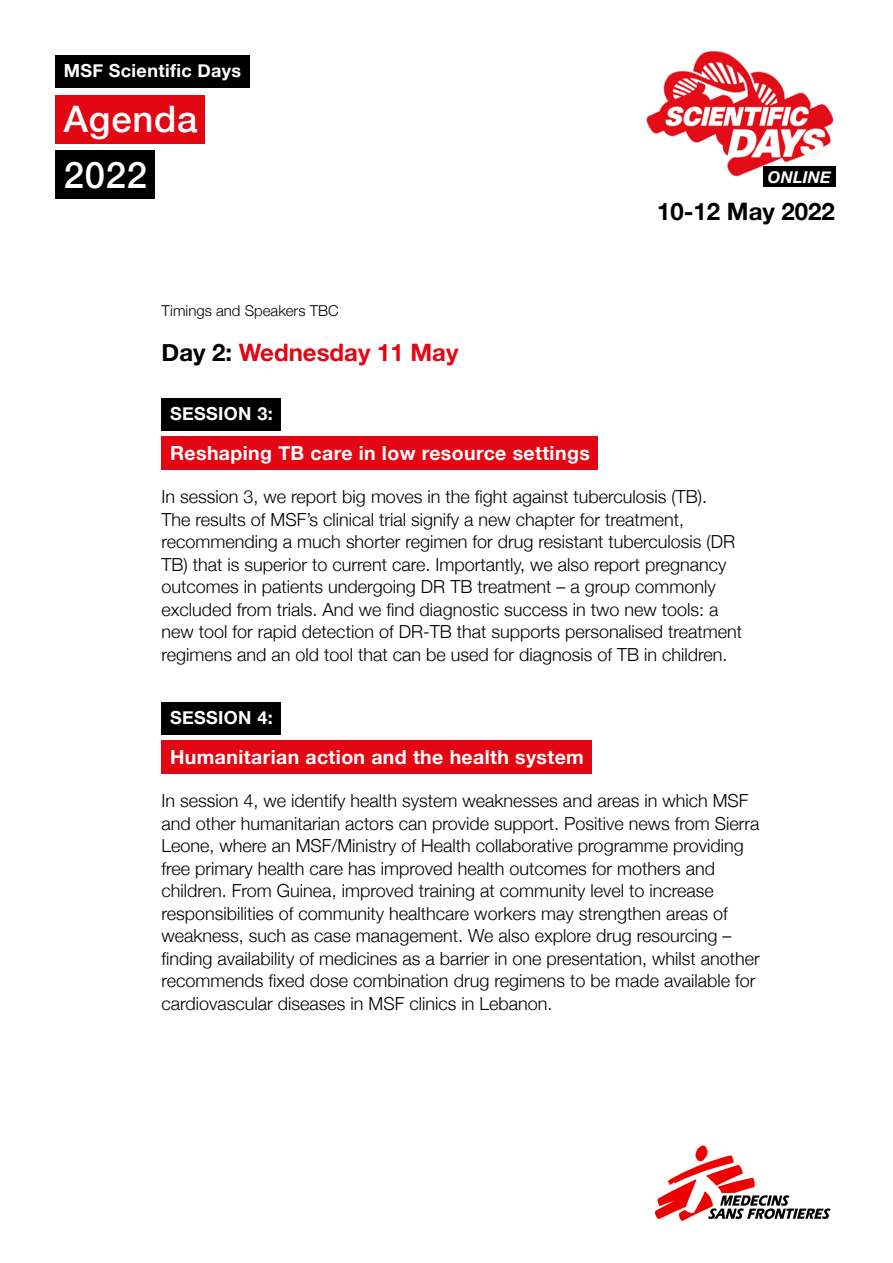
<style>
.page{position:relative;width:893px;height:1263px;background:#fff}
.page>*{position:absolute;margin:0;border:0;box-sizing:border-box;transform-origin:0 0}
.t1{font:500 36.45px/55.9px "Helvetica Neue";letter-spacing:.02em;color:#fff}
.t2{font:700 24px "Helvetica Neue";color:#e30613}
.t3{font:700 24px "Helvetica Neue";color:#000}
.t4{font:700 19.5px "Helvetica Neue";letter-spacing:.02em;color:#fff}
.t5{font:300 18px/22.5px "Helvetica Neue";color:#000}
.t6{font:700 18px "Helvetica Neue";letter-spacing:.02em;color:#fff}
.t7{font:italic 700 16.35px "Helvetica Neue";letter-spacing:.02em;color:#fff}
.t8{font:300 15px "Helvetica Neue";color:#000}
.s1{color:#000}
</style>
<div class="page">
<img style="left:646px;top:51px;width:187px;height:126px">
<div style="left:763px;top:167px;width:73px;height:20px;background:#000"></div>
<svg style="left:655px;top:1145px;width:175px;height:76px"></svg>
<div style="left:55px;top:55px;width:194px;height:32px;background:#000"></div>
<div style="left:55px;top:95px;width:150px;height:48px;background:#e30613"></div>
<div style="left:55px;top:150px;width:100px;height:49px;background:#000"></div>
<div style="left:162px;top:398px;width:119px;height:32px;background:#000"></div>
<div style="left:162px;top:436px;width:436px;height:34px;background:#e30613"></div>
<div style="left:162px;top:702px;width:119px;height:32px;background:#000"></div>
<div style="left:162px;top:740px;width:430px;height:34px;background:#e30613"></div>
<p class="t6" style="left:64px;top:57px;width:179px">MSF Scientific Days</p>
<h1 class="t1" style="left:64px;top:88px;width:135px">Agenda<br>2022</h1>
<p class="t8" style="left:162px;top:298px;width:179px">Timings and Speakers TBC</p>
<h2 class="t2" style="left:162px;top:334px;width:298px"><span class="s1">Day 2:</span> Wednesday 11 May</h2>
<p class="t7" style="left:768px;top:164px;width:65px">ONLINE</p>
<h2 class="t3" style="left:657px;top:192px;width:179px">10-12 May 2022</h2>
<p class="t6" style="left:170px;top:399px;width:104px">SESSION 3:</p>
<p class="t4" style="left:170px;top:437px;width:421px">Reshaping TB care in low resource settings</p>
<p class="t5" style="left:162px;top:484px;width:582px">In session 3, we report big moves in the fight against tuberculosis (TB).<br>The results of MSF’s clinical trial signify a new chapter for treatment, recommending a much shorter regimen for drug resistant tuberculosis (DR TB) that is superior to current care. Importantly, we also report pregnancy outcomes in patients undergoing DR TB treatment – a group commonly excluded from trials. And we find diagnostic success in two new tools: a new tool for rapid detection of DR-TB that supports personalised treatment regimens and an old tool that can be used for diagnosis of TB in children.</p>
<p class="t6" style="left:170px;top:704px;width:104px">SESSION 4:</p>
<p class="t4" style="left:170px;top:741px;width:415px">Humanitarian action and the health system</p>
<p class="t5" style="left:162px;top:788px;width:600px">In session 4, we identify health system weaknesses and areas in which MSF and other humanitarian actors can provide support. Positive news from Sierra Leone, where an MSF/Ministry of Health collaborative programme providing free primary health care has improved health outcomes for mothers and children. From Guinea, improved training at community level to increase responsibilities of community healthcare workers may strengthen areas of weakness, such as case management. We also explore drug resourcing – finding availability of medicines as a barrier in one presentation, whilst another recommends fixed dose combination drug regimens to be made available for cardiovascular diseases in MSF clinics in Lebanon.</p>
</div>
